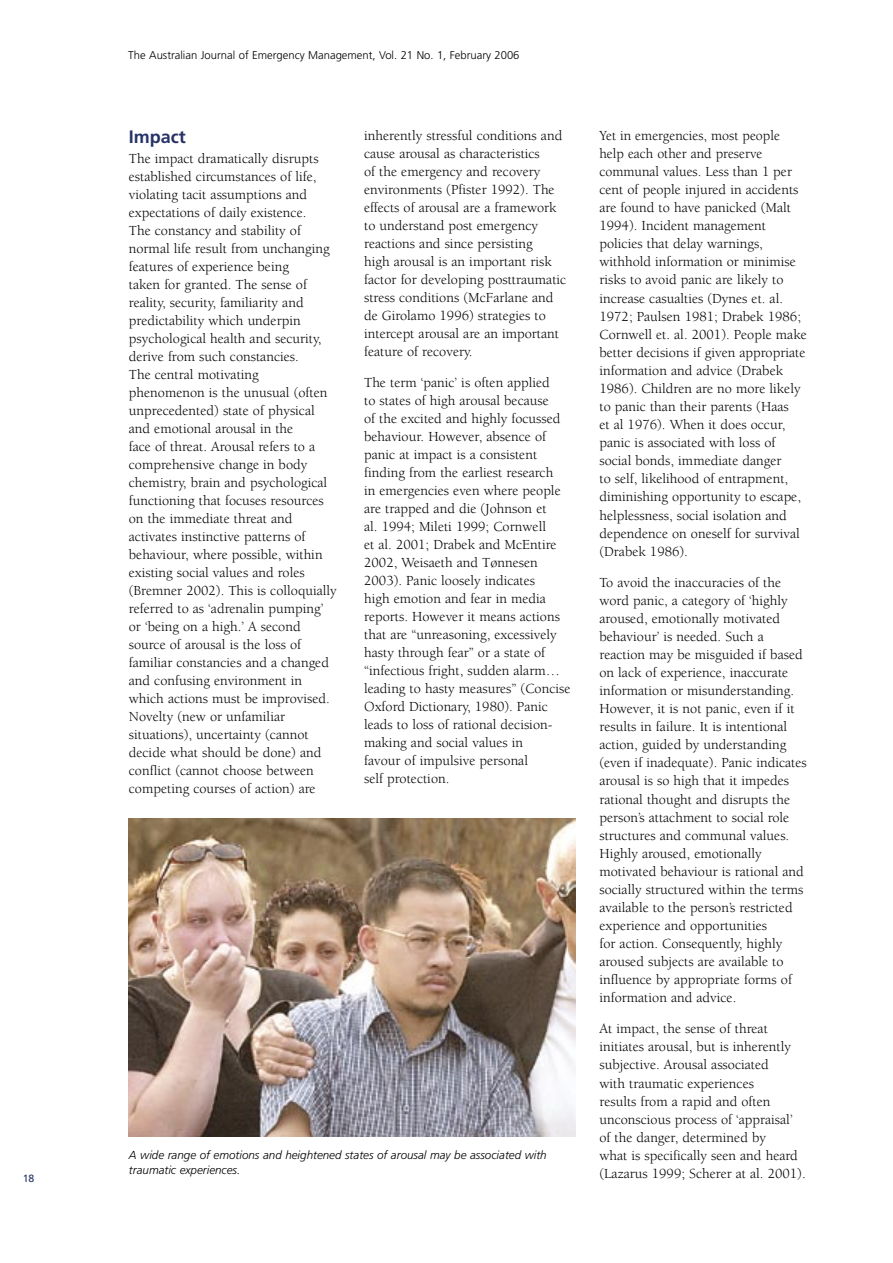
<style>
.page{position:relative;width:893px;height:1263px;background:#fff}
.page>*{position:absolute;margin:0;border:0;box-sizing:border-box;transform-origin:0 0}
.t1{font:700 18px "Frutiger";color:#283366}
.body{font:14.25px/18.1px "Berkeley";color:#000}
.Body_no{font:14.25px/18px "Berkeley";color:#000}
.captions{font:italic 300 11.7px/15px "Frutiger";color:#000}
.t2{font:300 11.25px "Frutiger";color:#000}
.t3{font:10.5px "Frutiger";color:#283366}
</style>
<div class="page">
<img style="left:129px;top:818px;width:446px;height:319px">
<p class="t3" style="left:23px;top:1172px;width:13px">18</p>
<p class="t2" style="left:128px;top:49px;width:393px">The Australian Journal of Emergency Management, Vol. 21 No. 1, February 2006</p>
<p class="t1" style="left:129px;top:126px;width:59px">Impact</p>
<p class="Body_no" style="left:129px;top:150px;width:209px">The impact dramatically disrupts established circumstances of life, violating tacit assumptions and expectations of daily existence.<br>The constancy and stability of normal life result from unchanging features of experience being<br>taken for granted. The sense of reality, security, familiarity and predictability which underpin psychological health and security, derive from such constancies.<br>The central motivating phenomenon is the unusual (often unprecedented) state of physical and emotional arousal in the<br>face of threat. Arousal refers to a comprehensive change in body chemistry, brain and psychological functioning that focuses resources on the immediate threat and activates instinctive patterns of behaviour, where possible, within existing social values and roles (Bremner 2002). This is colloquially referred to as ‘adrenalin pumping’ or ‘being on a high.’ A second source of arousal is the loss of familiar constancies and a changed and confusing environment in which actions must be improvised.<br>Novelty (new or unfamiliar situations), uncertainty (cannot decide what should be done) and conflict (cannot choose between competing courses of action) are</p>
<p class="Body_no" style="left:364px;top:127px;width:204px">inherently stressful conditions and cause arousal as characteristics<br>of the emergency and recovery environments (Pfister 1992). The effects of arousal are a framework to understand post emergency reactions and since persisting<br>high arousal is an important risk factor for developing posttraumatic stress conditions (McFarlane and de Girolamo 1996) strategies to intercept arousal are an important feature of recovery.</p>
<p class="body" style="left:364px;top:373px;width:208px">The term ‘panic’ is often applied<br>to states of high arousal because<br>of the excited and highly focussed behaviour. However, absence of panic at impact is a consistent finding from the earliest research<br>in emergencies even where people are trapped and die (Johnson et<br>al. 1994; Mileti 1999; Cornwell<br>et al. 2001; Drabek and McEntire<br>2002, Weisaeth and Tønnesen<br>2003). Panic loosely indicates<br>high emotion and fear in media reports. However it means actions that are “unreasoning, excessively hasty through fear” or a state of “infectious fright, sudden alarm… leading to hasty measures” (Concise<br>Oxford Dictionary, 1980). Panic leads to loss of rational decision&shy;making and social values in<br>favour of impulsive personal<br>self protection.</p>
<p class="captions" style="left:129px;top:1148px;width:419px">A wide range of emotions and heightened states of arousal may be associated with traumatic experiences.</p>
<p class="body" style="left:599px;top:127px;width:209px">Yet in emergencies, most people help each other and preserve communal values. Less than 1 per cent of people injured in accidents are found to have panicked (Malt<br>1994). Incident management policies that delay warnings, withhold information or minimise risks to avoid panic are likely to increase casualties (Dynes et. al.<br>1972; Paulsen 1981; Drabek 1986;<br>Cornwell et. al. 2001). People make better decisions if given appropriate information and advice (Drabek<br>1986). Children are no more likely to panic than their parents (Haas<br>et al 1976). When it does occur, panic is associated with loss of social bonds, immediate danger<br>to self, likelihood of entrapment, diminishing opportunity to escape, helplessness, social isolation and dependence on oneself for survival (Drabek 1986).</p>
<p class="body" style="left:599px;top:573px;width:209px">To avoid the inaccuracies of the word panic, a category of ‘highly aroused, emotionally motivated behaviour’ is needed. Such a reaction may be misguided if based on lack of experience, inaccurate information or misunderstanding.<br>However, it is not panic, even if it results in failure. It is intentional action, guided by understanding (even if inadequate). Panic indicates arousal is so high that it impedes rational thought and disrupts the person’s attachment to social role structures and communal values.<br>Highly aroused, emotionally motivated behaviour is rational and socially structured within the terms available to the person’s restricted experience and opportunities<br>for action. Consequently, highly aroused subjects are available to influence by appropriate forms of information and advice.</p>
<p class="body" style="left:599px;top:1020px;width:208px">At impact, the sense of threat initiates arousal, but is inherently subjective. Arousal associated<br>with traumatic experiences<br>results from a rapid and often unconscious process of ‘appraisal’ of the danger, determined by<br>what is specifically seen and heard (Lazarus 1999; Scherer at al. 2001).</p>
</div>
